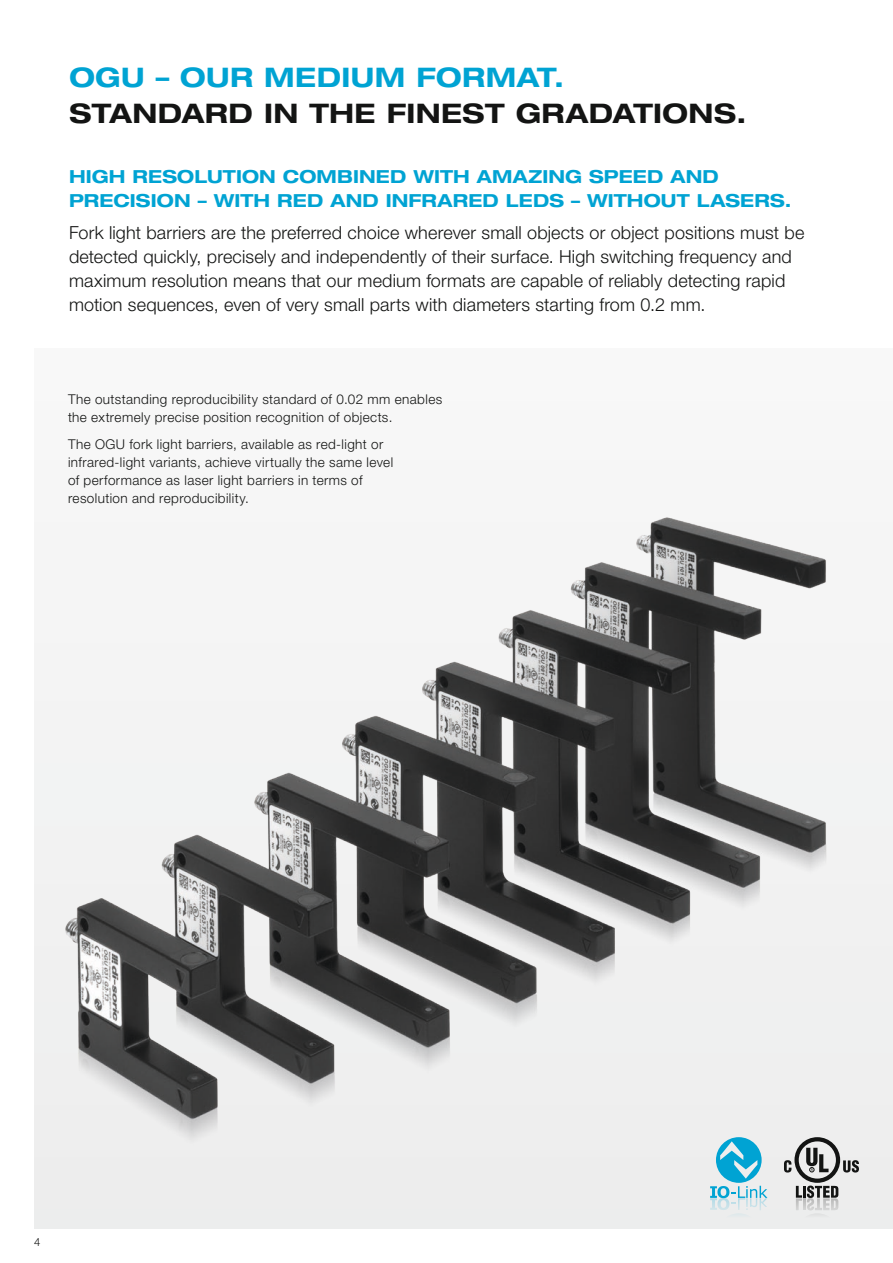
<style>
.page{position:relative;width:893px;height:1263px;background:#fff}
.page>*{position:absolute;margin:0;border:0;box-sizing:border-box;transform-origin:0 0}
.t1{font:700 expanded 27px "Helvetica Neue LTW1 G";letter-spacing:.015em;color:#131413}
.t2{font:700 expanded 27px "Helvetica Neue LTW1 G";letter-spacing:.015em;color:#00a3d3}
.t3{font:300 18px/24px "Helvetica Neue LTW1 G";letter-spacing:.01em;color:#131413}
.t4{font:700 expanded 18px/24px "Helvetica Neue LTW1 G";letter-spacing:.01em;color:#00a3d3}
.t5{font:300 13.5px/18px "Helvetica Neue LTW1 G";letter-spacing:.03em;color:#131413}
.t6{font:300 11.25px "Helvetica Neue LTW1 G";color:#131413}
</style>
<div class="page">
<div style="left:34px;top:349px;width:859px;height:880px;background:#f6f6f6"></div>
<img style="left:65px;top:517px;width:762px;height:626px">
<svg style="left:784px;top:1137px;width:75px;height:81px"></svg>
<svg style="left:710px;top:1137px;width:57px;height:81px"></svg>
<h1 class="t2" style="left:69px;top:60px;width:496px">OGU – OUR MEDIUM FORMAT.</h1>
<h1 class="t1" style="left:69px;top:96px;width:678px">STANDARD IN THE FINEST GRADATIONS.</h1>
<p class="t4" style="left:69px;top:164px;width:724px">HIGH RESOLUTION COMBINED WITH AMAZING SPEED AND<br>PRECISION – WITH RED AND INFRARED LEDS – WITHOUT LASERS.</p>
<p class="t3" style="left:69px;top:221px;width:737px">Fork light barriers are the preferred choice wherever small objects or object positions must be detected quickly, precisely and independently of their surface. High switching frequency and maximum resolution means that our medium formats are capable of reliably detecting rapid motion sequences, even of very small parts with diameters starting from 0.2 mm.</p>
<p class="t5" style="left:68px;top:391px;width:376px">The outstanding reproducibility standard of 0.02 mm enables the extremely precise position recognition of objects.</p>
<p class="t5" style="left:68px;top:435px;width:327px">The OGU fork light barriers, available as red-light or infrared-light variants, achieve virtually the same level of performance as laser light barriers in terms of resolution and reproducibility.</p>
<p class="t6" style="left:34px;top:1234px;width:8px">4</p>
</div>
